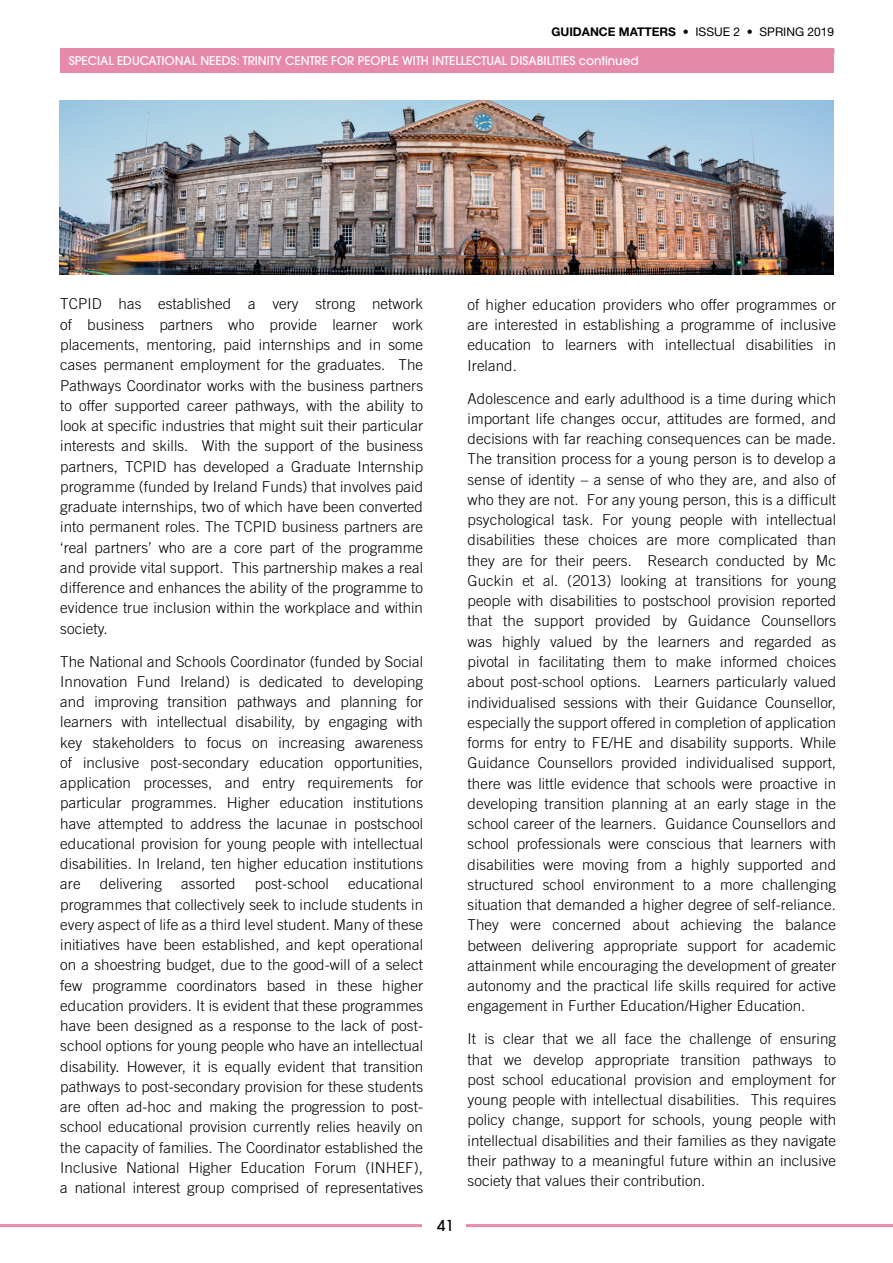
<style>
.page{position:relative;width:893px;height:1263px;background:#fff}
.page>*{position:absolute;margin:0;border:0;box-sizing:border-box;transform-origin:0 0}
.t1{font:300 15px/20.2px "Trade Gothic";letter-spacing:.005em;color:#000;text-align:justify}
.t2{font:500 15px "Avant Garde";color:#000}
.t3{font:500 12px "Avant Garde";color:#fff}
.t4{font:700 12px "Helvetica Neue";color:#000}
.s1{font-weight:400}
</style>
<div class="page">
<div style="left:60px;top:48px;width:774px;height:24px;background:#e78aa9"></div>
<hr style="left:0;top:1224px;width:893px;height:3px;background:#e78aa9">
<div style="left:422px;top:1208px;width:44px;height:55px;background:#fff"></div>
<img style="left:60px;top:101px;width:773px;height:173px">
<p class="t4" style="left:551px;top:24px;width:284px">GUIDANCE MATTERS • <span class="s1">ISSUE 2</span> • <span class="s1">SPRING 2019</span></p>
<p class="t3" style="left:69px;top:53px;width:571px">SPECIAL EDUCATIONAL NEEDS: TRINITY CENTRE FOR PEOPLE WITH INTELLECTUAL DISABILITIES continued</p>
<p class="t1" style="left:60px;top:294px;width:364px">TCPID has established a very strong network of business partners who provide learner work placements, mentoring, paid internships and in some cases permanent employment for the graduates. The Pathways Coordinator works with the business partners to offer supported career pathways, with the ability to look at specific industries that might suit their particular interests and skills. With the support of the business partners, TCPID has developed a Graduate Internship programme (funded by Ireland Funds) that involves paid graduate internships, two of which have been converted into permanent roles. The TCPID business partners are ‘real partners’ who are a core part of the programme and provide vital support. This partnership makes a real difference and enhances the ability of the programme to evidence true inclusion within the workplace and within society.</p>
<p class="t1" style="left:60px;top:651px;width:364px">The National and Schools Coordinator (funded by Social Innovation Fund Ireland) is dedicated to developing and improving transition pathways and planning for learners with intellectual disability, by engaging with key stakeholders to focus on increasing awareness of inclusive post-secondary education opportunities, application processes, and entry requirements for particular programmes. Higher education institutions have attempted to address the lacunae in postschool educational provision for young people with intellectual disabilities. In Ireland, ten higher education institutions are</p>
<p class="t1" style="left:60px;top:874px;width:364px;text-indent:288px">educational programmes that collectively seek to include students in every aspect of life as a third level student. Many of these initiatives have been established, and kept operational on a shoestring budget, due to the good-will of a select few programme coordinators based in these higher education providers. It is evident that these programmes have been designed as a response to the lack of post&shy;school options for young people who have an intellectual disability. However, it is equally evident that transition pathways to post-secondary provision for these students are often ad-hoc and making the progression to post&shy;school educational provision currently relies heavily on the capacity of families. The Coordinator established the Inclusive National Higher Education Forum (INHEF), a national interest group comprised of representatives</p>
<p class="t1" style="left:100px;top:874px;width:64px">delivering</p>
<p class="t1" style="left:181px;top:874px;width:56px">assorted</p>
<p class="t1" style="left:255px;top:874px;width:75px">post-school</p>
<p class="t2" style="left:437px;top:1216px;width:18px">41</p>
<p class="t1" style="left:468px;top:294px;width:370px">of higher education providers who offer programmes or are interested in establishing a programme of inclusive education to learners with intellectual disabilities in Ireland.</p>
<p class="t1" style="left:468px;top:388px;width:370px">Adolescence and early adulthood is a time during which important life changes occur, attitudes are formed, and decisions with far reaching consequences can be made.<br>The transition process for a young person is to develop a</p>
<p class="t1" style="left:468px;top:469px;width:370px">sense of identity – a sense of who they are, and also of who they are not. For any young person, this is a difficult psychological task. For young people with intellectual disabilities these choices are more complicated than they are for their peers. Research conducted by Mc Guckin et al. (2013) looking at transitions for young people with disabilities to postschool provision reported that the support provided by Guidance Counsellors was highly valued by the learners and regarded as pivotal in facilitating them to make informed choices about post-school options. Learners particularly valued individualised sessions with their Guidance Counsellor, especially the support offered in completion of application forms for entry to FE/HE and disability supports. While Guidance Counsellors provided individualised support, there was little evidence that schools were proactive in developing transition planning at an early stage in the school career of the learners. Guidance Counsellors and school professionals were conscious that learners with disabilities were moving from a highly supported and structured school environment to a more challenging situation that demanded a higher degree of self-reliance.<br>They were concerned about achieving the balance between delivering appropriate support for academic attainment while encouraging the development of greater autonomy and the practical life skills required for active engagement in Further Education/Higher Education.</p>
<p class="t1" style="left:468px;top:1029px;width:370px">It is clear that we all face the challenge of ensuring that we develop appropriate transition pathways to post school educational provision and employment for young people with intellectual disabilities. This requires policy change, support for schools, young people with intellectual disabilities and their families as they navigate their pathway to a meaningful future within an inclusive society that values their contribution.</p>
</div>
